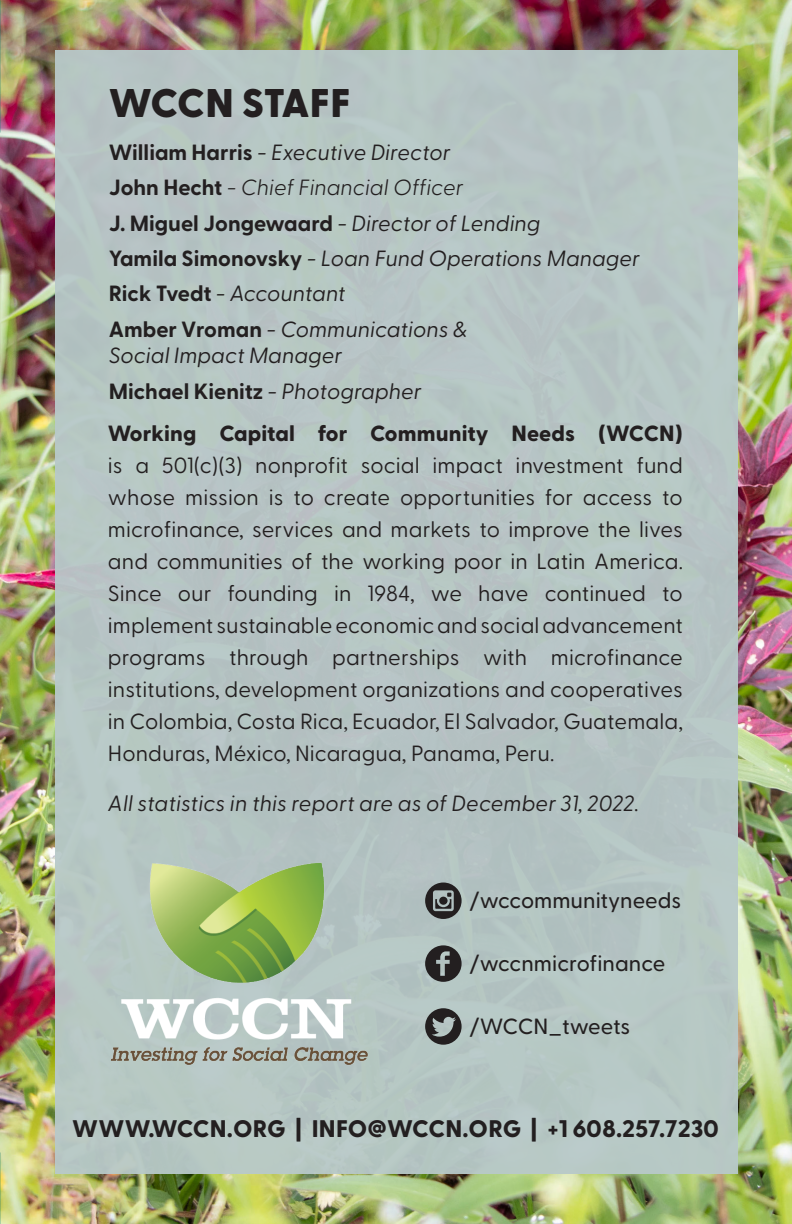
<style>
.page{position:relative;width:792px;height:1224px;background:#fff}
.page>*{position:absolute;margin:0;border:0;box-sizing:border-box;transform-origin:0 0}
.t1{font:800 40px "Greycliff CF";letter-spacing:-.02em;color:#231f20}
.t2{font:800 24px "Greycliff CF";color:#231f20}
.t3{font:22px/32px "Greycliff CF";letter-spacing:.005em;color:#231f20;text-align:justify}
.t4{font:italic 22px/26.4px "Greycliff CF";color:#231f20}
.t5{font:700 22px "Greycliff CF";color:#231f20}
.t6{font:500 22px "Greycliff CF";color:#231f20}
.t7{font:italic 300 22px "Greycliff CF";color:#231f20}
.t8{font:italic 22px "Greycliff CF";letter-spacing:-.02em;color:#231f20}
.s1{font-weight:700;font-style:normal}
.s2{font-weight:400;font-style:italic}
.s3{font-weight:800}
</style>
<div class="page">
<img style="left:0;top:0;width:792px;height:1224px">
<div style="left:55px;top:50px;width:682px;height:1124px;background:#b8c9c9"></div>
<svg style="left:425px;top:945px;width:37px;height:37px"></svg>
<svg style="left:425px;top:1008px;width:37px;height:37px"></svg>
<svg style="left:425px;top:883px;width:37px;height:36px"></svg>
<img style="left:108px;top:859px;width:260px;height:206px">
<p class="t1" style="left:109px;top:72px;width:243px">WCCN STAFF</p>
<p class="t4" style="left:109px;top:137px;width:343px"><span class="s1">William Harris</span> - Executive Director</p>
<p class="t7" style="left:109px;top:171px;width:356px"><span class="s1">John Hecht</span> - Chief Financial Officer</p>
<p class="t5" style="left:109px;top:206px;width:433px">J. Miguel Jongewaard <span class="s2">- Director of Lending</span></p>
<p class="t4" style="left:109px;top:243px;width:533px"><span class="s1">Yamila Simonovsky</span> - Loan Fund Operations Manager</p>
<p class="t8" style="left:109px;top:277px;width:238px"><span class="s1">Rick Tvedt</span> - Accountant</p>
<p class="t4" style="left:109px;top:314px;width:360px"><span class="s1">Amber Vroman</span> - Communications &amp;<br>Social Impact Manager</p>
<p class="t5" style="left:109px;top:374px;width:314px">Michael Kienitz <span class="s2">- Photographer</span></p>
<p class="t3" style="left:108px;top:416px;width:577px"><span class="s3">Working Capital for Community Needs (WCCN) </span>is a 501(c)(3) nonprofit social impact investment fund whose mission is to create opportunities for access to microfinance, services and markets to improve the lives and communities of the working poor in Latin America.<br>Since our founding in 1984, we have continued to implement sustainable economic and social advancement programs through partnerships with microfinance institutions, development organizations and cooperatives in Colombia, Costa Rica, Ecuador, El Salvador, Guatemala, Honduras, México, Nicaragua, Panama, Peru.</p>
<p class="t4" style="left:108px;top:788px;width:532px">All statistics in this report are as of December 31, 2022.</p>
<p class="t6" style="left:470px;top:884px;width:213px">/wccommunityneeds</p>
<p class="t6" style="left:470px;top:947px;width:197px">/wccnmicrofinance</p>
<p class="t6" style="left:470px;top:1010px;width:162px">/WCCN_tweets</p>
<p class="t2" style="left:72px;top:1110px;width:648px">WWW.WCCN.ORG | INFO@WCCN.ORG | +1 608.257.7230</p>
</div>
